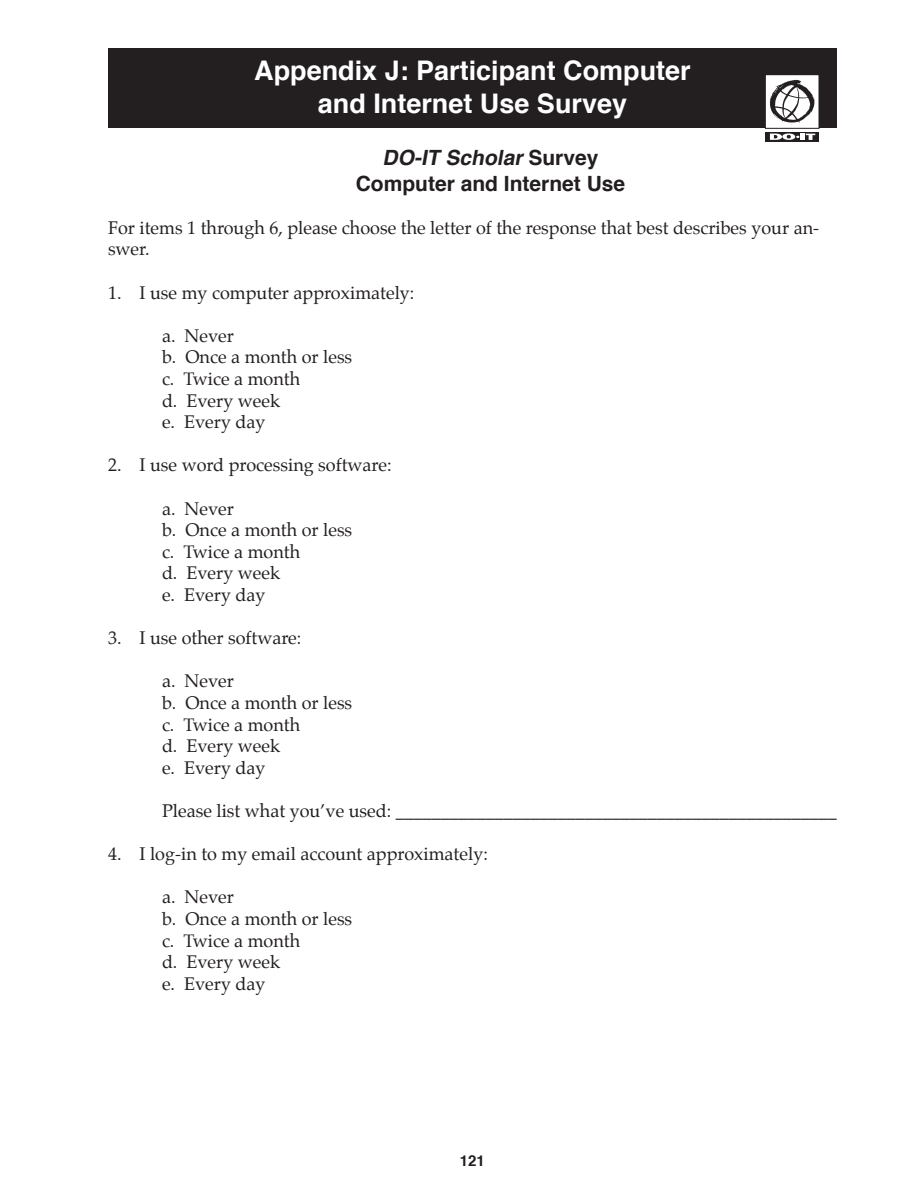
<style>
.page{position:relative;width:918px;height:1188px;background:#fff}
.page>*{position:absolute;margin:0;border:0;box-sizing:border-box;transform-origin:0 0}
.Appendix{font:700 27px/32.4px "Helvetica";color:#fff;text-align:center}
.Body_text{font:700 21px "Helvetica";color:#231f20}
.Body_text-2{font:italic 700 21px "Helvetica";color:#231f20}
.Body_text-3{font:18px/21.6px "Palatino";color:#231f20}
.DO-IT_Subtitle_Head{font:700 15px "Helvetica";color:#231f20}
.s1{font-style:normal}
</style>
<div class="page">
<div style="left:108px;top:48px;width:729px;height:79px;background:#231f20"></div>
<div style="left:765px;top:75px;width:54px;height:53px;background:#fff"></div>
<div style="left:765px;top:74px;width:54px;height:55px;border:1px solid #231f20"></div>
<div style="left:765px;top:132px;width:54px;height:10px;background:#231f20"></div>
<svg style="left:770px;top:133px;width:45px;height:7px"></svg>
<img style="left:769px;top:79px;width:46px;height:44px">
<p class="Appendix" style="left:254px;top:53px;width:438px">Appendix J: Participant Computer and Internet Use Survey</p>
<p class="Body_text-2" style="left:383px;top:139px;width:217px">DO-IT Scholar<span class="s1">S u rv e y</span></p>
<p class="Body_text" style="left:356px;top:164px;width:271px">Computer and Internet Use</p>
<p class="Body_text-3" style="left:108px;top:218px;width:713px">For items 1 through 6, please choose the letter of the response that best describes your an&shy;swer.</p>
<p class="Body_text-3" style="left:108px;top:283px;width:308px">1. I use my computer approximately:</p>
<p class="Body_text-3" style="left:162px;top:326px;width:73px">a. Never</p>
<p class="Body_text-3" style="left:162px;top:348px;width:192px">b. Once a month or less</p>
<p class="Body_text-3" style="left:162px;top:370px;width:140px">c. Twice a month</p>
<p class="Body_text-3" style="left:162px;top:391px;width:120px">d. Every week</p>
<p class="Body_text-3" style="left:162px;top:413px;width:105px">e. Every day</p>
<p class="Body_text-3" style="left:108px;top:456px;width:285px">2. I use word processing software:</p>
<p class="Body_text-3" style="left:162px;top:499px;width:73px">a. Never</p>
<p class="Body_text-3" style="left:162px;top:521px;width:192px">b. Once a month or less</p>
<p class="Body_text-3" style="left:162px;top:542px;width:140px">c. Twice a month</p>
<p class="Body_text-3" style="left:162px;top:564px;width:120px">d. Every week</p>
<p class="Body_text-3" style="left:162px;top:586px;width:105px">e. Every day</p>
<p class="Body_text-3" style="left:108px;top:629px;width:195px">3. I use other software:</p>
<p class="Body_text-3" style="left:162px;top:672px;width:73px">a. Never</p>
<p class="Body_text-3" style="left:162px;top:694px;width:192px">b. Once a month or less</p>
<p class="Body_text-3" style="left:162px;top:715px;width:140px">c. Twice a month</p>
<p class="Body_text-3" style="left:162px;top:737px;width:120px">d. Every week</p>
<p class="Body_text-3" style="left:162px;top:758px;width:105px">e. Every day</p>
<p class="Body_text-3" style="left:162px;top:802px;width:676px">Please list what you’ve used: _________________________________________________</p>
<p class="Body_text-3" style="left:108px;top:845px;width:381px">4. I log-in to my email account approximately:</p>
<p class="Body_text-3" style="left:162px;top:888px;width:73px">a. Never</p>
<p class="Body_text-3" style="left:162px;top:910px;width:192px">b. Once a month or less</p>
<p class="Body_text-3" style="left:162px;top:931px;width:140px">c. Twice a month</p>
<p class="Body_text-3" style="left:162px;top:953px;width:120px">d. Every week</p>
<p class="Body_text-3" style="left:162px;top:974px;width:105px">e. Every day</p>
<p class="DO-IT_Subtitle_Head" style="left:460px;top:1147px;width:27px">121</p>
</div>
